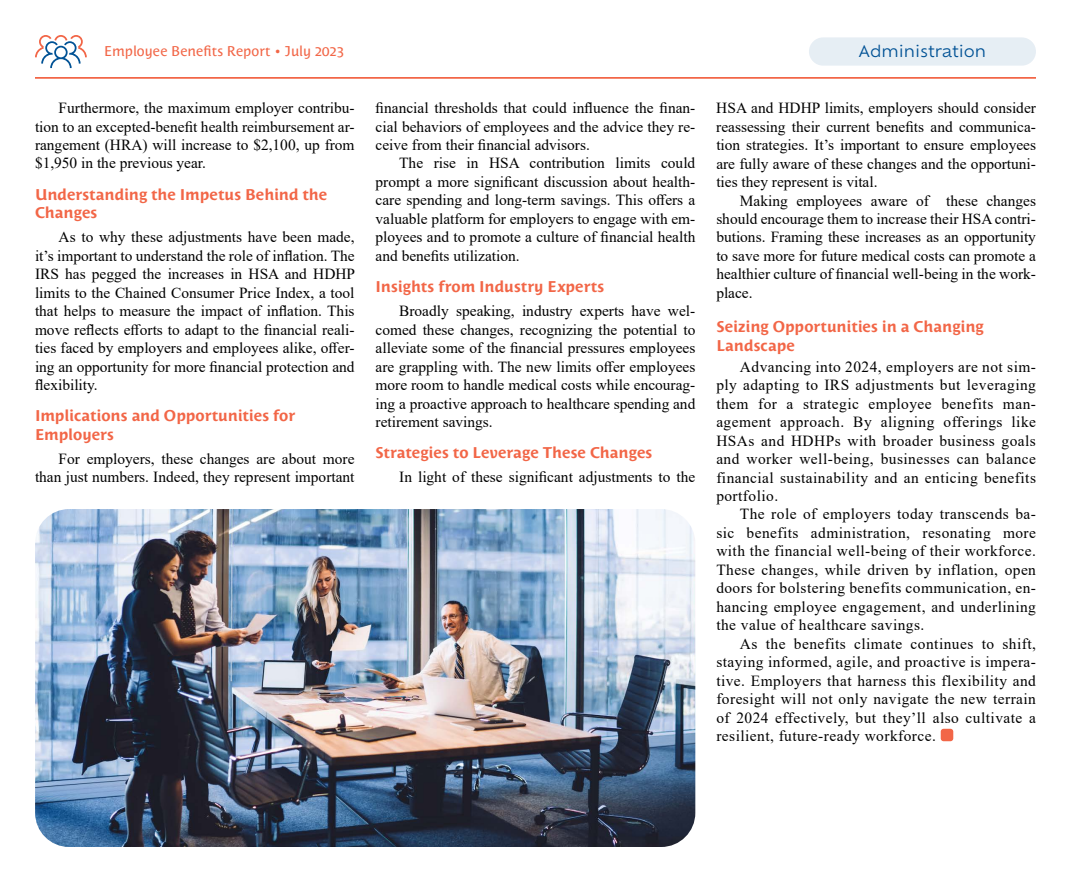
<style>
.page{position:relative;width:1071px;height:882px;background:#fff}
.page>*{position:absolute;margin:0;border:0;box-sizing:border-box;transform-origin:0 0}
.t1{font:15.75px "Ofelia Text";color:#005295}
.t2{font:15.4px/18.6px "Times New Roman";color:#000;text-align:justify}
.t3{font:700 15.4px/18.6px "Costa Std";color:#f26647}
.t4{font:14px "Costa Std";letter-spacing:.005em;color:#f26647}
</style>
<div class="page">
<img style="left:35px;top:509px;width:660px;height:338px">
<svg style="left:35px;top:35px;width:52px;height:33px"></svg>
<hr style="left:35px;top:77px;width:1001px;height:2px;background:#f26647">
<div style="left:941px;top:729px;width:12px;height:12px;background:#f26647;border-radius:3px"></div>
<div style="left:809px;top:37px;width:227px;height:29px;background:#e6eef4;border-radius:14px"></div>
<p class="t4" style="left:104px;top:43px;width:241px">Employee Benefits Report • July 2023</p>
<p class="t2" style="left:35px;top:98px;width:321px;text-indent:24px">Furthermore, the maximum employer contribu&shy;tion to an excepted-benefit health reimbursement ar&shy;rangement (HRA) will increase to $2,100, up from $1,950 in the previous year.</p>
<p class="t3" style="left:35px;top:185px;width:294px">Understanding the Impetus Behind the<br>Changes</p>
<p class="t2" style="left:35px;top:227px;width:322px;text-indent:24px">As to why these adjustments have been made, it’s important to understand the role of inflation. The IRS has pegged the increases in HSA and HDHP limits to the Chained Consumer Price Index, a tool that helps to measure the impact of inflation. This move reflects efforts to adapt to the financial reali&shy;ties faced by employers and employees alike, offer&shy;ing an opportunity for more financial protection and flexibility.</p>
<p class="t3" style="left:35px;top:407px;width:261px">Implications and Opportunities for<br>Employers</p>
<p class="t2" style="left:35px;top:449px;width:321px;text-align:right">For employers, these changes are about more than just numbers. Indeed, they represent important</p>
<p class="t2" style="left:376px;top:98px;width:321px">financial thresholds that could influence the finan&shy;cial behaviors of employees and the advice they re&shy;ceive from their financial advisors.</p>
<p class="t2" style="left:376px;top:154px;width:321px;text-indent:24px">The rise in HSA contribution limits could prompt a more significant discussion about health&shy;care spending and long-term savings. This offers a valuable platform for employers to engage with em&shy;ployees and to promote a culture of financial health and benefits utilization.</p>
<p class="t3" style="left:376px;top:277px;width:230px">Insights from Industry Experts</p>
<p class="t2" style="left:376px;top:301px;width:321px;text-indent:24px">Broadly speaking, industry experts have wel&shy;comed these changes, recognizing the potential to alleviate some of the financial pressures employees are grappling with. The new limits offer employees more room to handle medical costs while encourag&shy;ing a proactive approach to healthcare spending and retirement savings.</p>
<p class="t3" style="left:376px;top:443px;width:278px">Strategies to Leverage These Changes</p>
<p class="t2" style="left:399px;top:468px;width:298px">In light of these significant adjustments to the</p>
<p class="t1" style="left:859px;top:40px;width:129px">Administration</p>
<p class="t2" style="left:716px;top:98px;width:321px">HSA and HDHP limits, employers should consider reassessing their current benefits and communica&shy;tion strategies. It’s important to ensure employees are fully aware of these changes and the opportuni&shy;ties they represent is vital.</p>
<p class="t2" style="left:716px;top:191px;width:321px;text-indent:24px">Making employees aware of these changes should encourage them to increase their HSA contri&shy;butions. Framing these increases as an opportunity to save more for future medical costs can promote a healthier culture of financial well-being in the work&shy;place.</p>
<p class="t3" style="left:716px;top:318px;width:269px">Seizing Opportunities in a Changing<br>Landscape</p>
<p class="t2" style="left:716px;top:357px;width:321px;text-indent:24px">Advancing into 2024, employers are not sim&shy;ply adapting to IRS adjustments but leveraging them for a strategic employee benefits man&shy;agement approach. By aligning offerings like HSAs and HDHPs with broader business goals and worker well-being, businesses can balance financial sustainability and an enticing benefits portfolio.</p>
<p class="t2" style="left:716px;top:505px;width:321px;text-indent:24px">The role of employers today transcends ba&shy;sic benefits administration, resonating more with the financial well-being of their workforce.<br>These changes, while driven by inflation, open doors for bolstering benefits communication, en&shy;hancing employee engagement, and underlining the value of healthcare savings.</p>
<p class="t2" style="left:716px;top:634px;width:321px;text-indent:24px">As the benefits climate continues to shift, staying informed, agile, and proactive is impera&shy;tive. Employers that harness this flexibility and foresight will not only navigate the new terrain of 2024 effectively, but they’ll also cultivate a resilient, future-ready workforce.</p>
</div>
